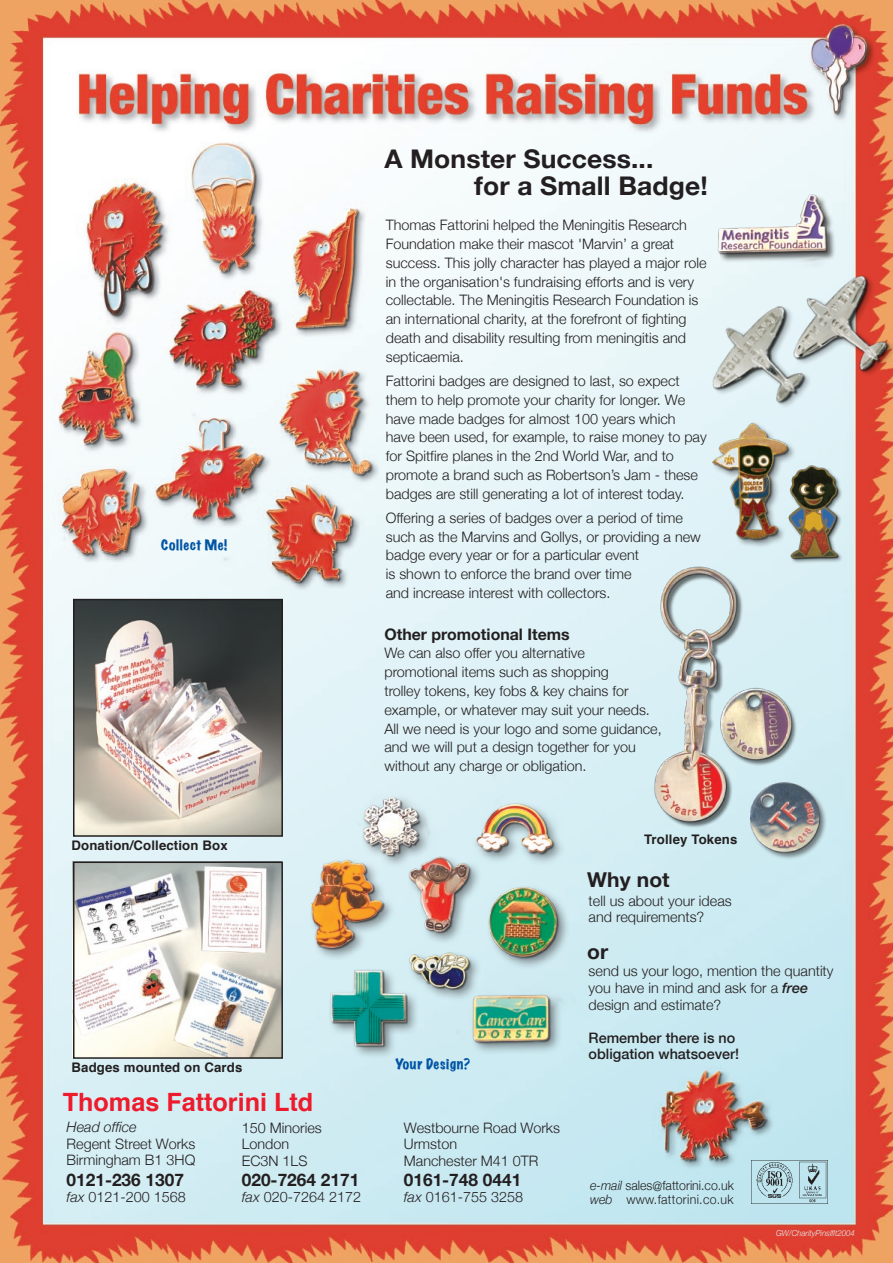
<style>
.page{position:relative;width:893px;height:1263px;background:#fff}
.page>*{position:absolute;margin:0;border:0;box-sizing:border-box;transform-origin:0 0}
.t1{font:700 25.65px/27.9px "Helvetica Neue";letter-spacing:.005em;color:#231f20}
.t2{font:700 25.2px "Helvetica";color:#ee1b2c}
.t3{font:700 20.4px "Helvetica Neue";letter-spacing:.005em;color:#231f20}
.t4{font:700 17.25px "Helvetica Neue";color:#231f20}
.t5{font:700 15.9px "Helvetica Neue";color:#231f20}
.t6{font:300 14.4px/18.8px "Helvetica Neue";color:#231f20}
.t7{font:500 14.4px/16.5px "Helvetica Neue";color:#231f20}
.t8{font:italic 300 14.4px "Helvetica Neue";color:#231f20}
.t9{font:700 13.2px "Helvetica";letter-spacing:.01em;color:#231f20}
.t10{font:expanded 13.2px "Marker Felt";letter-spacing:.05em;color:#0155a5}
.t11{font:300 12.9px/13.6px "Helvetica Neue";color:#231f20;scale:.95 1}
.t12{font:italic 300 8.4px "Helvetica Neue";color:#e4eff8;scale:.95 1}
.s1{font-style:italic}
.s2{font-weight:500;font-style:italic}
</style>
<div class="page">
<img style="left:0;top:0;width:893px;height:1263px">
<img style="left:76px;top:602px;width:204px;height:232px">
<div style="left:73px;top:599px;width:210px;height:238px;border:2px solid #231f20"></div>
<img style="left:76px;top:864px;width:204px;height:192px">
<div style="left:73px;top:861px;width:210px;height:198px;border:2px solid #231f20"></div>
<img style="left:296px;top:762px;width:296px;height:321px">
<img style="left:751px;top:1161px;width:77px;height:43px">
<img style="left:651px;top:558px;width:201px;height:325px">
<img style="left:712px;top:185px;width:124px;height:84px">
<img style="left:786px;top:464px;width:64px;height:107px">
<img style="left:708px;top:423px;width:96px;height:131px">
<img style="left:693px;top:269px;width:200px;height:154px">
<p class="t10" style="left:161px;top:535px;width:68px">Collect Me!</p>
<p class="t9" style="left:72px;top:834px;width:158px">Donation/Collection Box</p>
<p class="t9" style="left:72px;top:1057px;width:172px">Badges mounted on Cards</p>
<h2 class="t2" style="left:63px;top:1082px;width:252px">Thomas Fattorini Ltd</h2>
<p class="t8" style="left:67px;top:1118px;width:72px">Head office</p>
<p class="t6" style="left:67px;top:1135px;width:130px;line-height:16.5px">Regent Street Works<br>Birmingham B1 3HQ</p>
<p class="t4" style="left:67px;top:1169px;width:119px">0121-236 1307</p>
<p class="t6" style="left:67px;top:1187px;width:121px"><span class="s1">fax</span> 0121-200 1568</p>
<p class="t6" style="left:242px;top:1119px;width:81px;line-height:16.5px">150 Minories<br>London<br>EC3N 1LS</p>
<p class="t4" style="left:242px;top:1169px;width:119px">020-7264 2171</p>
<p class="t6" style="left:242px;top:1187px;width:121px"><span class="s1">fax</span> 020-7264 2172</p>
<h1 class="t1" style="left:474px;top:144px;width:235px;text-indent:-90px">A Monster Success...<br>for a Small Badge!</h1>
<p class="t6" style="left:386px;top:215px;width:322px">Thomas Fattorini helped the Meningitis Research Foundation make their mascot 'Marvin’ a great success. This jolly character has played a major role in the organisation's fundraising efforts and is very collectable. The Meningitis Research Foundation is an international charity, at the forefront of fighting death and disability resulting from meningitis and septicaemia.</p>
<p class="t6" style="left:386px;top:371px;width:322px">Fattorini badges are designed to last, so expect them to help promote your charity for longer. We have made badges for almost 100 years which have been used, for example, to raise money to pay for Spitfire planes in the 2nd World War, and to promote a brand such as Robertson’s Jam - these badges are still generating a lot of interest today.</p>
<p class="t6" style="left:386px;top:508px;width:317px">Offering a series of badges over a period of time such as the Marvins and Gollys, or providing a new badge every year or for a particular event<br>is shown to enforce the brand over time<br>and increase interest with collectors.</p>
<p class="t5" style="left:384px;top:624px;width:187px">Other promotional Items</p>
<p class="t6" style="left:384px;top:644px;width:279px">We can also offer you alternative promotional items such as shopping<br>trolley tokens, key fobs &amp; key chains for example, or whatever may suit your needs.<br>All we need is your logo and some guidance, and we will put a design together for you without any charge or obligation.</p>
<p class="t9" style="left:644px;top:828px;width:95px">Trolley Tokens</p>
<h3 class="t3" style="left:587px;top:867px;width:84px">Why not</h3>
<p class="t6" style="left:589px;top:892px;width:145px;line-height:16.5px">tell us about your ideas and requirements?</p>
<p class="t10" style="left:396px;top:1054px;width:76px">Your Design?</p>
<h3 class="t3" style="left:587px;top:939px;width:23px">or</h3>
<p class="t6" style="left:589px;top:963px;width:246px;line-height:16.5px">send us your logo, mention the quantity you have in mind and ask for a <span class="s2">free </span>design and estimate?</p>
<p class="t7" style="left:589px;top:1029px;width:152px">Remember there is no obligation whatsoever!</p>
<p class="t6" style="left:404px;top:1119px;width:158px;line-height:16.5px">Westbourne Road Works<br>Urmston<br>Manchester M41 0TR</p>
<p class="t4" style="left:404px;top:1169px;width:119px">0161-748 0441</p>
<p class="t6" style="left:404px;top:1187px;width:121px"><span class="s1">fax</span> 0161-755 3258</p>
<p class="t11" style="left:590px;top:1178px;width:153px"><span class="s1">e-mail</span> sales@fattorini.co.uk <span class="s1">web</span> www.fattorini.co.uk</p>
<p class="t12" style="left:776px;top:1228px;width:85px">GW/CharityPinslflt2004</p>
</div>
